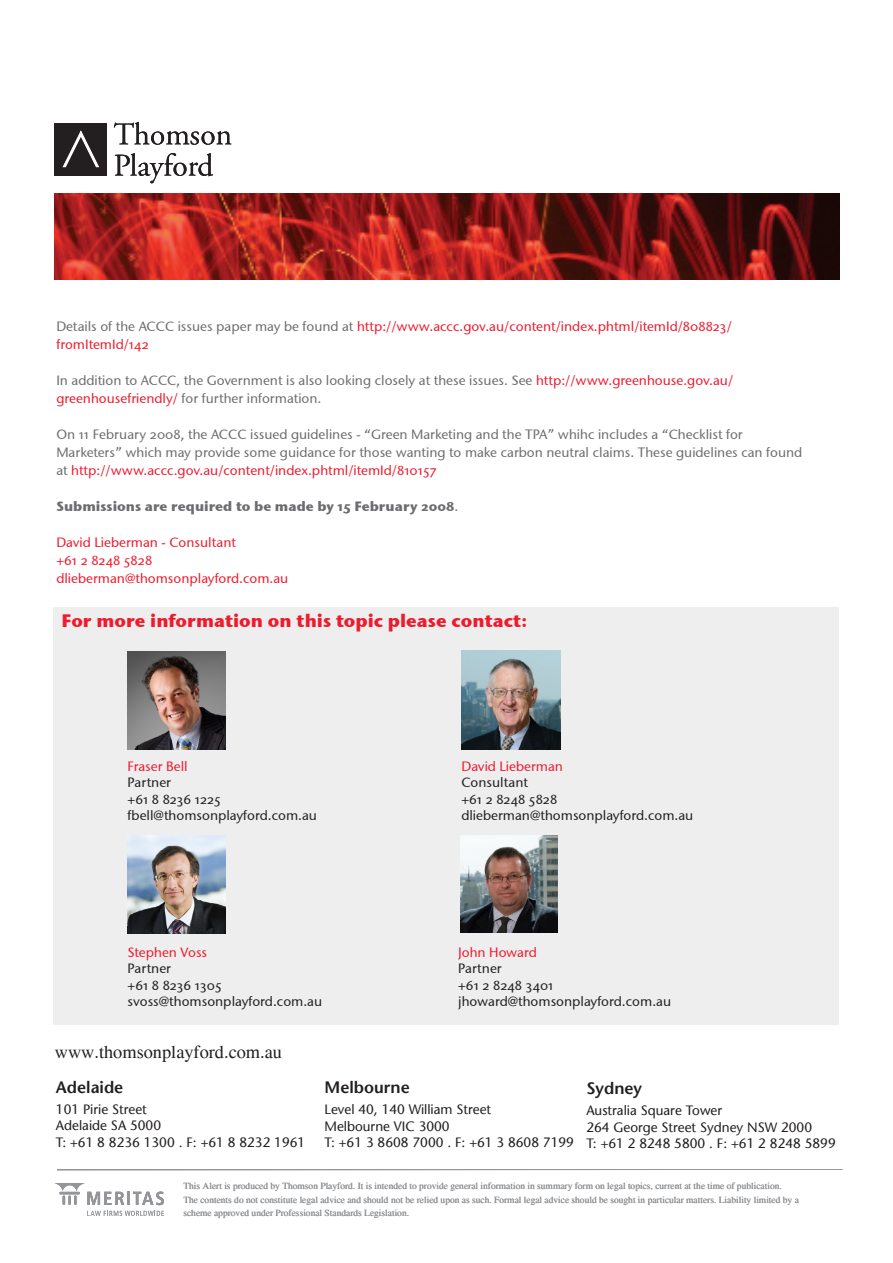
<style>
.page{position:relative;width:893px;height:1263px;background:#fff}
.page>*{position:absolute;margin:0;border:0;box-sizing:border-box;transform-origin:0 0}
.t1{font:18.3px "Times";color:#231f20}
.Sub_heading_-_level{font:18px "Stone Sans OSITCTT Bold";color:#ee1b2d}
.t2{font:600 16.5px "Stone Sans";color:#231f20}
.Body_text{font:13.5px/18px "Stone Sans OSITCTT Medium";color:#6c6d70}
.t3{font:13.5px "Stone Sans";color:#231f20}
.Text_under_pics__exc{font:13.5px "Stone Sans OSITCTT Medium";color:#231f20}
.Body_text-2{font:13.5px/18px "Stone Sans OSITCTT Medium";color:#ee1b2d}
.Body_text-3{font:13.5px "Stone Sans OSITCTT Bold";color:#6c6d70}
.Name_under_pics_-_fi{font:13.5px "Stone Sans OSITCTT Medium";color:#ee1b2d}
.t4{font:9.45px/13.5px "Times";color:#939598}
.s1{color:#6c6d70}
.s2{color:#ee1b2d}
.s3{font-family:"Stone Sans OSITCTT Medium"}
</style>
<div class="page">
<img style="left:55px;top:194px;width:784px;height:86px">
<div style="left:55px;top:123px;width:52px;height:53px;background:#231f20"></div>
<svg style="left:62px;top:130px;width:37px;height:38px"></svg>
<svg style="left:115px;top:153px;width:98px;height:30px"></svg>
<svg style="left:114px;top:122px;width:117px;height:23px"></svg>
<svg style="left:55px;top:1183px;width:109px;height:22px"></svg>
<svg style="left:87px;top:1211px;width:77px;height:5px"></svg>
<hr style="left:57px;top:1169px;width:785px;height:1px;background:#939598">
<div style="left:54px;top:607px;width:785px;height:418px;background:#eeeeef"></div>
<img style="left:128px;top:651px;width:97px;height:98px">
<img style="left:461px;top:650px;width:99px;height:99px">
<img style="left:128px;top:836px;width:98px;height:98px">
<img style="left:460px;top:835px;width:98px;height:98px">
<p class="Body_text-2" style="left:56px;top:317px;width:677px"><span class="s1">Details of the ACCC issues paper may be found at</span> http://www.accc.gov.au/content/index.phtml/itemId/808823/ fromItemId/142</p>
<p class="Body_text" style="left:56px;top:371px;width:678px">In addition to ACCC, the Government is also looking closely at these issues. See <span class="s2">http://www.greenhouse.gov.au/ greenhousefriendly/</span> for further information.</p>
<p class="Body_text" style="left:56px;top:425px;width:747px">On 11 February 2008, the ACCC issued guidelines - “Green Marketing and the TPA” whihc includes a “Checklist for<br>Marketers” which may provide some guidance for those wanting to make carbon neutral claims. These guidelines can found at <span class="s2">http://www.accc.gov.au/content/index.phtml/itemId/810157</span></p>
<p class="Body_text-3" style="left:56px;top:497px;width:403px">Submissions are required to be made by 15 February 2008<span class="s3">.</span></p>
<p class="Body_text-2" style="left:56px;top:533px;width:181px">David Lieberman - Consultant</p>
<p class="Body_text-2" style="left:56px;top:551px;width:97px">+61 2 8248 5828</p>
<p class="Body_text-2" style="left:56px;top:569px;width:234px">dlieberman@thomsonplayford.com.au</p>
<p class="Sub_heading_-_level" style="left:62px;top:609px;width:467px">For more information on this topic please contact:</p>
<p class="Name_under_pics_-_fi" style="left:128px;top:758px;width:62px">Fraser Bell</p>
<p class="Text_under_pics__exc" style="left:128px;top:774px;width:45px">Partner</p>
<p class="Text_under_pics__exc" style="left:128px;top:791px;width:95px">+61 8 8236 1225</p>
<p class="Text_under_pics__exc" style="left:128px;top:807px;width:191px">fbell@thomsonplayford.com.au</p>
<p class="Name_under_pics_-_fi" style="left:128px;top:944px;width:81px">Stephen Voss</p>
<p class="Text_under_pics__exc" style="left:128px;top:960px;width:45px">Partner</p>
<p class="Text_under_pics__exc" style="left:128px;top:977px;width:96px">+61 8 8236 1305</p>
<p class="Text_under_pics__exc" style="left:128px;top:993px;width:196px">svoss@thomsonplayford.com.au</p>
<p class="t1" style="left:55px;top:1042px;width:229px">www.thomsonplayford.com.au</p>
<p class="Name_under_pics_-_fi" style="left:461px;top:758px;width:103px">David Lieberman</p>
<p class="Text_under_pics__exc" style="left:461px;top:774px;width:68px">Consultant</p>
<p class="Text_under_pics__exc" style="left:461px;top:791px;width:97px">+61 2 8248 5828</p>
<p class="Text_under_pics__exc" style="left:461px;top:807px;width:234px">dlieberman@thomsonplayford.com.au</p>
<p class="Name_under_pics_-_fi" style="left:458px;top:944px;width:80px">John Howard</p>
<p class="Text_under_pics__exc" style="left:458px;top:960px;width:45px">Partner</p>
<p class="Text_under_pics__exc" style="left:458px;top:977px;width:97px">+61 2 8248 3401</p>
<p class="Text_under_pics__exc" style="left:458px;top:993px;width:214px">jhoward@thomsonplayford.com.au</p>
<p class="t2" style="left:56px;top:1077px;width:69px">Adelaide</p>
<p class="t3" style="left:56px;top:1101px;width:92px">101 Pirie Street</p>
<p class="t3" style="left:56px;top:1118px;width:107px">Adelaide SA 5000</p>
<p class="t3" style="left:56px;top:1134px;width:251px">T: +61 8 8236 1300 . F: +61 8 8232 1961</p>
<p class="t2" style="left:325px;top:1078px;width:87px">Melbourne</p>
<p class="t3" style="left:325px;top:1102px;width:168px">Level 40, 140 William Street</p>
<p class="t3" style="left:325px;top:1118px;width:127px">Melbourne VIC 3000</p>
<p class="t3" style="left:325px;top:1135px;width:246px">T: +61 3 8608 7000 . F: +61 3 8608 7199</p>
<p class="t2" style="left:586px;top:1078px;width:57px">Sydney</p>
<p class="t3" style="left:586px;top:1102px;width:137px">Australia Square Tower</p>
<p class="t3" style="left:586px;top:1119px;width:227px">264 George Street Sydney NSW 2000</p>
<p class="t3" style="left:586px;top:1135px;width:251px">T: +61 2 8248 5800 . F: +61 2 8248 5899</p>
<p class="t4" style="left:183px;top:1180px;width:617px">This Alert is produced by Thomson Playford. It is intended to provide general information in summary form on legal topics, current at the time of publication.<br>The contents do not constitute legal advice and should not be relied upon as such. Formal legal advice should be sought in particular matters. Liability limited by a scheme approved under Professional Standards Legislation.</p>
</div>
